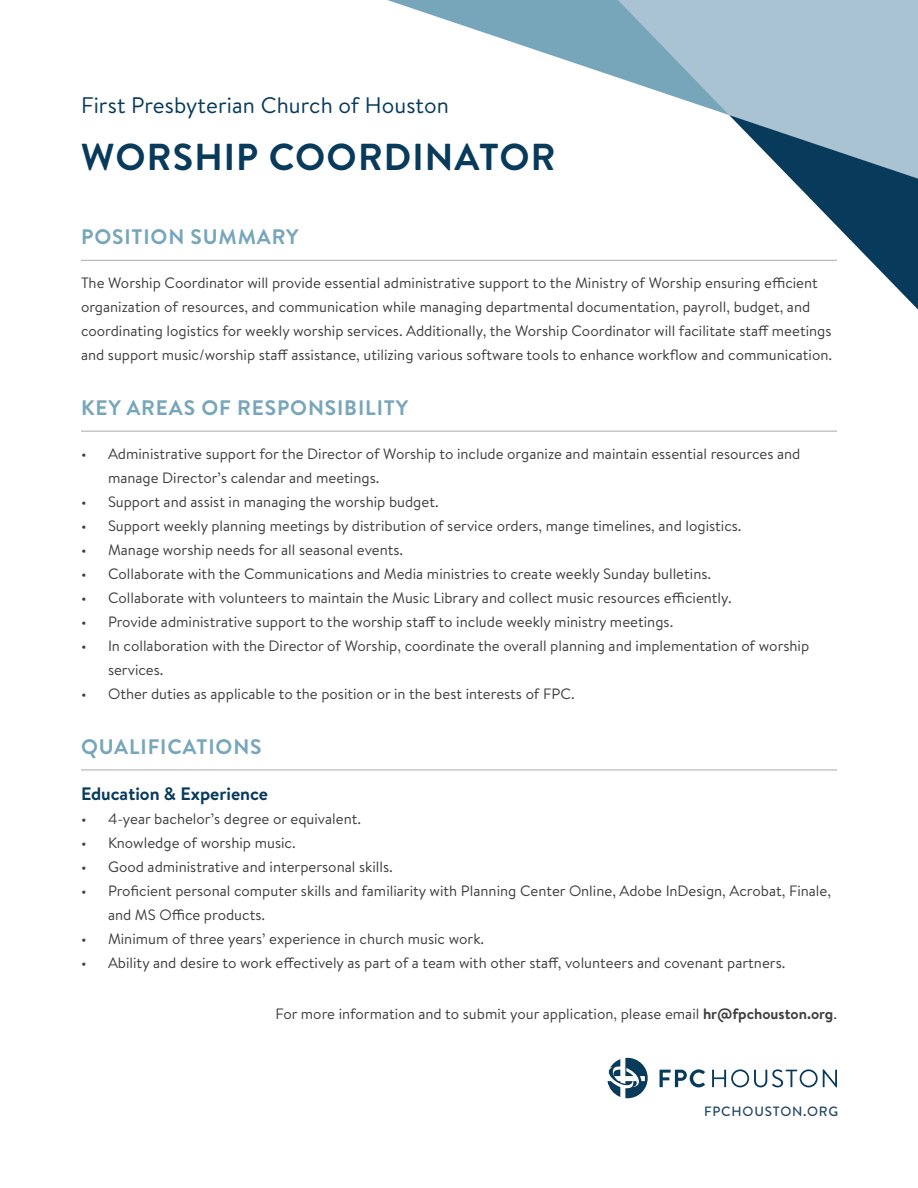
<style>
.page{position:relative;width:918px;height:1188px;background:#fff}
.page>*{position:absolute;margin:0;border:0;box-sizing:border-box;transform-origin:0 0}
.t1{font:700 37.5px "Brandon Text";letter-spacing:.03em;color:#083a5c}
.t2{font:22.5px "Brandon Text";letter-spacing:.005em;color:#083a5c}
.t3{font:700 21px "Brandon Text";letter-spacing:.04em;color:#77a6bb}
.t4{font:700 18px "Brandon Text";color:#083a5c}
.t5{font:15px/24px "Brandon Text";color:#3e3e3f}
.t6{font:500 13.5px "Brandon Text";letter-spacing:.06em;color:#244666}
.s1{font-weight:700}
</style>
<div class="page">
<svg style="left:387px;top:0;width:231px;height:78px"></svg>
<svg style="left:618px;top:0;width:300px;height:115px;background:#a8c2d2"></svg>
<svg style="left:729px;top:115px;width:189px;height:195px"></svg>
<hr style="left:81px;top:260px;width:756px;height:1px;background:#a8a9ad">
<hr style="left:81px;top:431px;width:756px;height:1px;background:#a8a9ad">
<hr style="left:81px;top:770px;width:756px;height:1px;background:#a8a9ad">
<svg style="left:660px;top:1069px;width:45px;height:18px"></svg>
<svg style="left:712px;top:1069px;width:125px;height:18px"></svg>
<svg style="left:608px;top:1058px;width:40px;height:40px"></svg>
<p class="t2" style="left:81px;top:90px;width:370px">First Presbyterian Church of Houston</p>
<p class="t1" style="left:81px;top:130px;width:476px">WORSHIP COORDINATOR</p>
<p class="t3" style="left:81px;top:222px;width:219px">POSITION SUMMARY</p>
<p class="t5" style="left:81px;top:270px;width:753px">The Worship Coordinator will provide essential administrative support to the Ministry of Worship ensuring efficient organization of resources, and communication while managing departmental documentation, payroll, budget, and coordinating logistics for weekly worship services. Additionally, the Worship Coordinator will facilitate staff meetings and support music/worship staff assistance, utilizing various software tools to enhance workflow and communication.</p>
<p class="t3" style="left:81px;top:393px;width:329px">KEY AREAS OF RESPONSIBILITY</p>
<p class="t5" style="left:108px;top:441px;width:694px;text-indent:-27px">• Administrative support for the Director of Worship to include organize and maintain essential resources and manage Director’s calendar and meetings.</p>
<p class="t5" style="left:81px;top:489px;width:359px">• Support and assist in managing the worship budget.</p>
<p class="t5" style="left:81px;top:513px;width:662px">• Support weekly planning meetings by distribution of service orders, mange timelines, and logistics.</p>
<p class="t5" style="left:81px;top:537px;width:324px">• Manage worship needs for all seasonal events.</p>
<p class="t5" style="left:81px;top:561px;width:632px">• Collaborate with the Communications and Media ministries to create weekly Sunday bulletins.</p>
<p class="t5" style="left:81px;top:585px;width:652px">• Collaborate with volunteers to maintain the Music Library and collect music resources efficiently.</p>
<p class="t5" style="left:81px;top:609px;width:594px">• Provide administrative support to the worship staff to include weekly ministry meetings.</p>
<p class="t5" style="left:108px;top:633px;width:703px;text-indent:-27px">• In collaboration with the Director of Worship, coordinate the overall planning and implementation of worship services.</p>
<p class="t5" style="left:81px;top:681px;width:495px">• Other duties as applicable to the position or in the best interests of FPC.</p>
<p class="t3" style="left:81px;top:732px;width:182px">QUALIFICATIONS</p>
<p class="t4" style="left:81px;top:781px;width:189px">Education &amp; Experience</p>
<p class="t5" style="left:81px;top:806px;width:282px">• 4-year bachelor’s degree or equivalent.</p>
<p class="t5" style="left:81px;top:830px;width:216px">• Knowledge of worship music.</p>
<p class="t5" style="left:81px;top:854px;width:313px">• Good administrative and interpersonal skills.</p>
<p class="t5" style="left:108px;top:878px;width:725px;text-indent:-27px">• Proficient personal computer skills and familiarity with Planning Center Online, Adobe InDesign, Acrobat, Finale, and MS Office products.</p>
<p class="t5" style="left:81px;top:926px;width:405px">• Minimum of three years’ experience in church music work.</p>
<p class="t5" style="left:81px;top:950px;width:706px">• Ability and desire to work effectively as part of a team with other staff, volunteers and covenant partners.</p>
<p class="t5" style="left:275px;top:1001px;width:563px">For more information and to submit your application, please email <span class="s1">hr@fpchouston.org</span>.</p>
<p class="t6" style="left:704px;top:1103px;width:136px">FPCHOUSTON.ORG</p>
</div>
